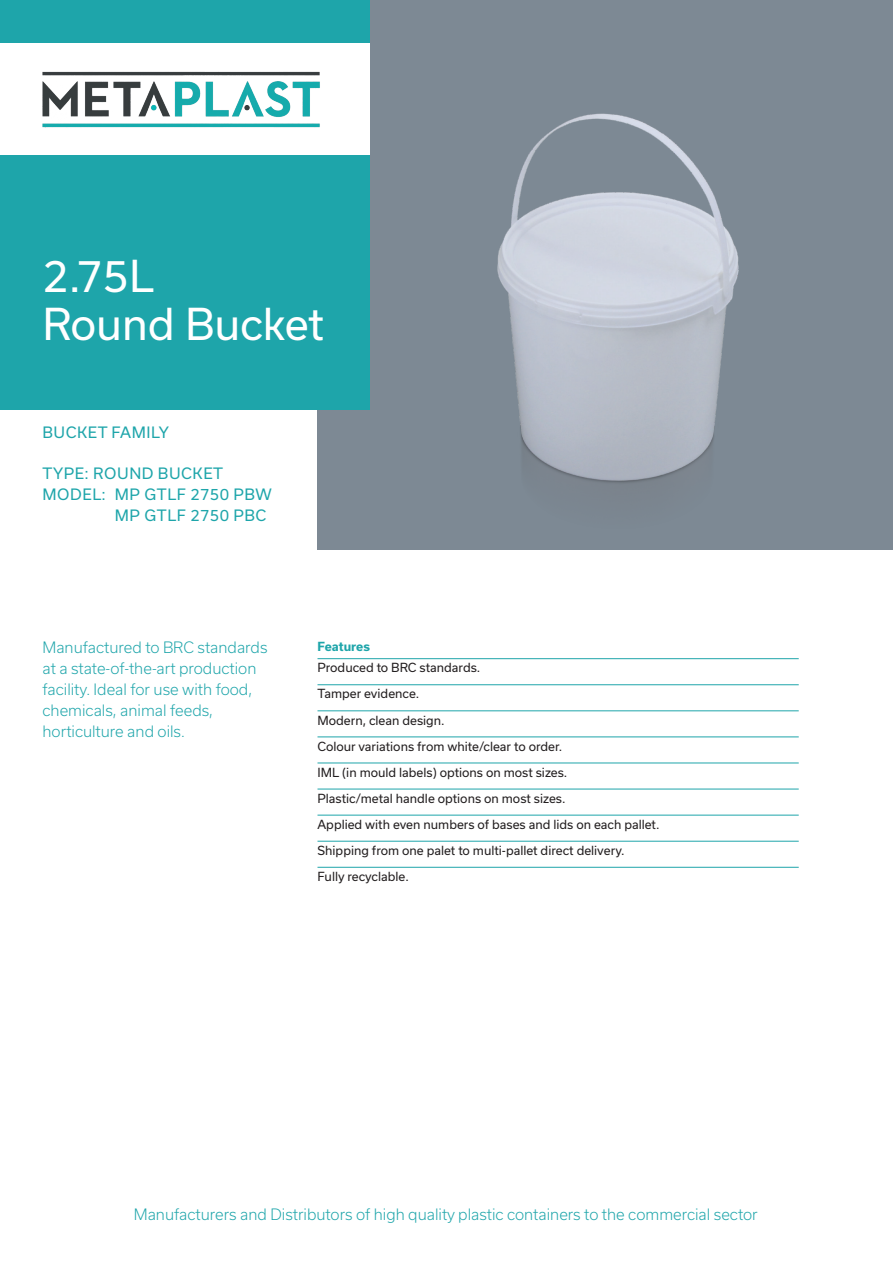
<style>
.page{position:relative;width:893px;height:1263px;background:#fff}
.page>*{position:absolute;margin:0;border:0;box-sizing:border-box;transform-origin:0 0}
.t1{font:42px/48px "Usual";color:#fff}
.t2{font:300 15px/21px "Usual";color:#1ea5aa}
.t3{font:15px "Usual";letter-spacing:.04em;color:#1ea5aa}
.t4{font:12px/26.1px "Usual";color:#231f20}
.t5{font:700 12px "Usual";color:#1ea5aa}
</style>
<div class="page">
<div style="left:317px;top:0;width:576px;height:550px;background:#7d8994"></div>
<div style="left:0;top:43px;width:370px;height:112px;background:#fff"></div>
<div style="left:0;top:155px;width:370px;height:255px;background:#1ea5aa"></div>
<div style="left:0;top:0;width:370px;height:43px;background:#1ea5aa"></div>
<hr style="left:317px;top:658px;width:482px;height:1px;background:#1ea5aa">
<hr style="left:317px;top:684px;width:482px;height:1px;background:#1ea5aa">
<hr style="left:317px;top:710px;width:482px;height:1px;background:#1ea5aa">
<hr style="left:317px;top:737px;width:482px;height:1px;background:#1ea5aa">
<hr style="left:317px;top:763px;width:482px;height:1px;background:#1ea5aa">
<hr style="left:317px;top:789px;width:482px;height:1px;background:#1ea5aa">
<hr style="left:317px;top:815px;width:482px;height:1px;background:#1ea5aa">
<hr style="left:317px;top:841px;width:482px;height:1px;background:#1ea5aa">
<hr style="left:317px;top:867px;width:482px;height:1px;background:#1ea5aa">
<img style="left:497px;top:113px;width:242px;height:371px">
<img style="left:42px;top:71px;width:278px;height:57px">
<h1 class="t1" style="left:43px;top:252px;width:283px">2.75L<br>Round Bucket</h1>
<p class="t3" style="left:43px;top:424px;width:128px">BUCKET FAMILY</p>
<p class="t3" style="left:43px;top:465px;width:182px">TYPE: ROUND BUCKET</p>
<p class="t3" style="left:43px;top:486px;width:231px">MODEL: MP GTLF 2750 PBW</p>
<p class="t3" style="left:115px;top:507px;width:153px">MP GTLF 2750 PBC</p>
<p class="t2" style="left:43px;top:637px;width:227px">Manufactured to BRC standards at a state-of-the-art production facility. Ideal for use with food, chemicals, animal feeds, horticulture and oils.</p>
<p class="t5" style="left:317px;top:639px;width:54px">Features</p>
<p class="t4" style="left:317px;top:655px;width:343px">Produced to BRC standards.<br>Tamper evidence.<br>Modern, clean design.<br>Colour variations from white/clear to order.<br>IML (in mould labels) options on most sizes.<br>Plastic/metal handle options on most sizes.<br>Applied with even numbers of bases and lids on each pallet.<br>Shipping from one palet to multi-pallet direct delivery.<br>Fully recyclable.</p>
<p class="t2" style="left:134px;top:1204px;width:625px">Manufacturers and Distributors of high quality plastic containers to the commercial sector</p>
</div>
